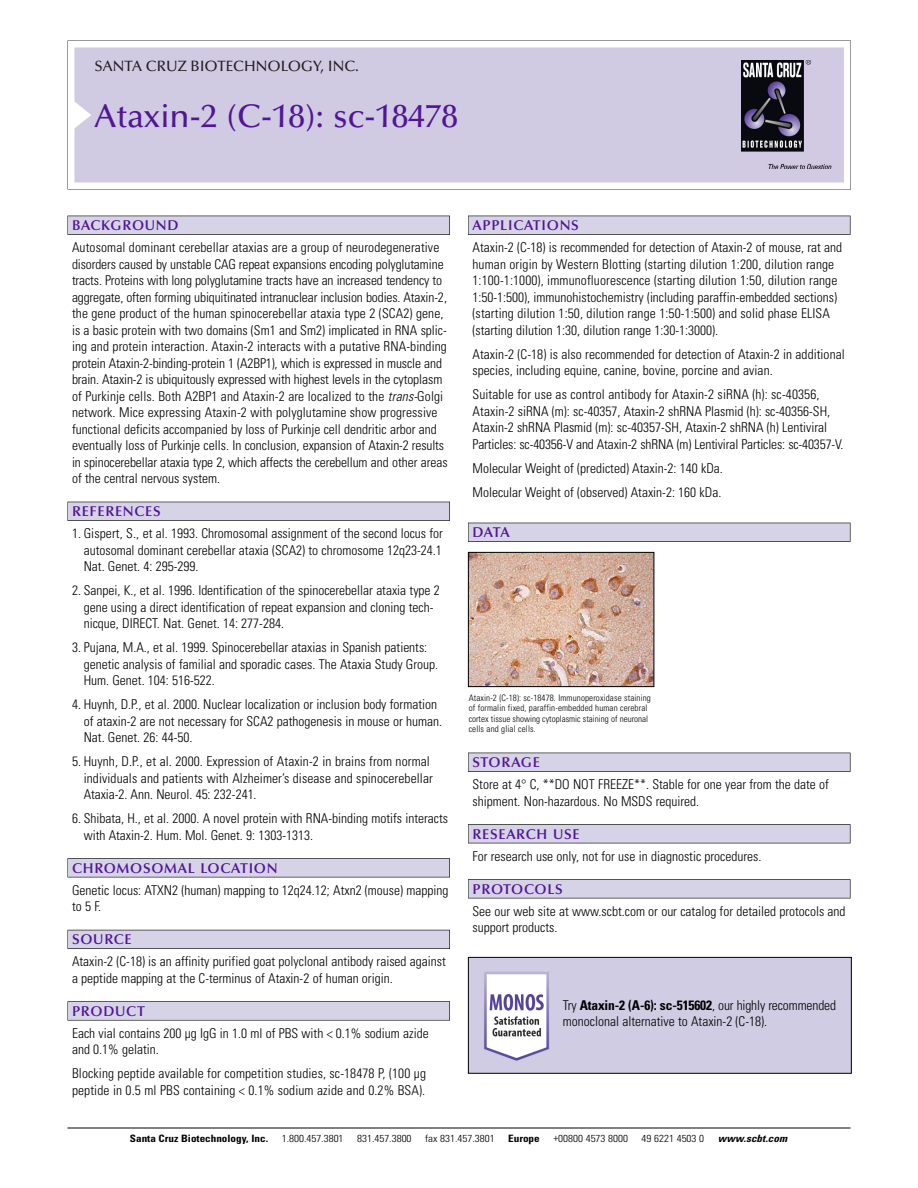
<style>
.page{position:relative;width:918px;height:1188px;background:#fff}
.page>*{position:absolute;margin:0;border:0;box-sizing:border-box;transform-origin:0 0}
.t1{font:500 33px "Optima";color:#511695}
.t2{font:500 15px "Optima";color:#231f20}
.t3{font:600 14.25px "Optima";letter-spacing:.05em;color:#511695}
.t4{font:300 condensed 13.5px/16.5px "Univers";color:#000}
.t5{font:300 condensed 10.2px "Univers";color:#000;scale:1.1 1}
.t6{font:700 condensed 10.2px "Univers";color:#000;scale:1.1 1}
.t7{font:italic 700 condensed 10.2px "Univers";letter-spacing:.005em;color:#000;scale:1.1 1}
.t8{font:300 condensed 9px/10.5px "Univers";letter-spacing:.015em;color:#000}
.s1{font-style:italic}
.s2{font-weight:700}
</style>
<div class="page">
<svg style="left:68px;top:40px;width:783px;height:149px"></svg>
<div style="left:74px;top:47px;width:770px;height:135px;background:#d1cae3"></div>
<img style="left:741px;top:60px;width:90px;height:108px">
<div style="left:68px;top:216px;width:382px;height:19px;background:#525155"></div>
<div style="left:68px;top:216px;width:381px;height:18px;background:#d7d3e7"></div>
<div style="left:68px;top:502px;width:382px;height:19px;background:#515055"></div>
<div style="left:68px;top:502px;width:381px;height:18px;background:#d7d3e7"></div>
<div style="left:68px;top:858px;width:382px;height:19px;background:#545357"></div>
<div style="left:68px;top:859px;width:381px;height:18px;background:#d7d3e7"></div>
<div style="left:68px;top:930px;width:382px;height:19px;background:#54535a"></div>
<div style="left:68px;top:930px;width:381px;height:18px;background:#d7d3e7"></div>
<svg style="left:68px;top:1001px;width:382px;height:20px"></svg>
<div style="left:68px;top:1002px;width:381px;height:18px;background:#d7d3e7"></div>
<div style="left:468px;top:216px;width:382px;height:19px;background:#525155"></div>
<div style="left:468px;top:216px;width:382px;height:18px;background:#d7d3e7"></div>
<div style="left:468px;top:523px;width:382px;height:19px;background:#515055"></div>
<div style="left:468px;top:523px;width:382px;height:18px;background:#d7d3e7"></div>
<div style="left:468px;top:753px;width:382px;height:19px;background:#525155"></div>
<div style="left:468px;top:753px;width:382px;height:18px;background:#d7d3e7"></div>
<div style="left:468px;top:824px;width:382px;height:19px;background:#525155"></div>
<div style="left:468px;top:825px;width:382px;height:18px;background:#d7d3e7"></div>
<div style="left:468px;top:879px;width:382px;height:19px;background:#545357"></div>
<div style="left:468px;top:880px;width:382px;height:18px;background:#d7d3e7"></div>
<hr style="left:68px;top:1128px;width:782px;height:1px;background:#000">
<img style="left:470px;top:554px;width:182px;height:131px">
<div style="left:468px;top:552px;width:186px;height:135px;border:1px solid #000"></div>
<img style="left:470px;top:959px;width:380px;height:113px">
<div style="left:468px;top:957px;width:384px;height:117px;border:1px solid #000"></div>
<p class="t2" style="left:94px;top:61px;width:266px">SANTA CRUZ BIOTECHNOLOGY, INC.</p>
<h1 class="t1" style="left:94px;top:103px;width:365px">Ataxin-2 (C-18): sc-18478</h1>
<p class="t3" style="left:72px;top:219px;width:108px">BACKGROUND</p>
<p class="t4" style="left:72px;top:240px;width:377px">Autosomal dominant cerebellar ataxias are a group of neurodegenerative disorders caused by unstable CAG repeat expansions encoding polyglutamine tracts. Proteins with long polyglutamine tracts have an increased tendency to aggregate, often forming ubiquitinated intranuclear inclusion bodies. Ataxin-2, the gene product of the human spinocerebellar ataxia type 2 (SCA2) gene, is a basic protein with two domains (Sm1 and Sm2) implicated in RNA splic&shy;ing and protein interaction. Ataxin-2 interacts with a putative RNA-binding protein Ataxin-2-binding-protein 1 (A2BP1), which is expressed in muscle and brain. Ataxin-2 is ubiquitously expressed with highest levels in the cytoplasm of Purkinje cells. Both A2BP1 and Ataxin-2 are localized to the <span class="s1">trans-</span>Golgi network. Mice expressing Ataxin-2 with polyglutamine show progressive functional deficits accompanied by loss of Purkinje cell dendritic arbor and eventually loss of Purkinje cells. In conclusion, expansion of Ataxin-2 results in spinocerebellar ataxia type 2, which affects the cerebellum and other areas of the central nervous system.</p>
<p class="t3" style="left:72px;top:506px;width:90px">REFERENCES</p>
<p class="t4" style="left:84px;top:526px;width:361px;text-align:justify;text-indent:-12px">1. Gispert, S., et al. 1993. Chromosomal assignment of the second locus for autosomal dominant cerebellar ataxia (SCA2) to chromosome 12q23-24.1<br>Nat. Genet. 4: 295-299.</p>
<p class="t4" style="left:84px;top:583px;width:358px;text-indent:-12px">2. Sanpei, K., et al. 1996. Identification of the spinocerebellar ataxia type 2 gene using a direct identification of repeat expansion and cloning tech&shy;nicque, DIRECT. Nat. Genet. 14: 277-284.</p>
<p class="t4" style="left:84px;top:640px;width:356px;text-indent:-12px">3. Pujana, M.A., et al. 1999. Spinocerebellar ataxias in Spanish patients: genetic analysis of familial and sporadic cases. The Ataxia Study Group.<br>Hum. Genet. 104: 516-522.</p>
<p class="t4" style="left:84px;top:697px;width:360px;text-indent:-12px">4. Huynh, D.P., et al. 2000. Nuclear localization or inclusion body formation of ataxin-2 are not necessary for SCA2 pathogenesis in mouse or human.<br>Nat. Genet. 26: 44-50.</p>
<p class="t4" style="left:84px;top:754px;width:351px;text-indent:-12px">5. Huynh, D.P., et al. 2000. Expression of Ataxin-2 in brains from normal individuals and patients with Alzheimer’s disease and spinocerebellar<br>Ataxia-2. Ann. Neurol. 45: 232-241.</p>
<p class="t4" style="left:84px;top:811px;width:366px;text-indent:-12px">6. Shibata, H., et al. 2000. A novel protein with RNA-binding motifs interacts with Ataxin-2. Hum. Mol. Genet. 9: 1303-1313.</p>
<p class="t3" style="left:72px;top:862px;width:207px">CHROMOSOMAL LOCATION</p>
<p class="t4" style="left:72px;top:883px;width:378px">Genetic locus: ATXN2 (human) mapping to 12q24.12; Atxn2 (mouse) mapping to 5 F.</p>
<p class="t3" style="left:72px;top:934px;width:61px">SOURCE</p>
<p class="t4" style="left:72px;top:954px;width:375px">Ataxin-2 (C-18) is an affinity purified goat polyclonal antibody raised against a peptide mapping at the C-terminus of Ataxin-2 of human origin.</p>
<p class="t3" style="left:72px;top:1005px;width:74px">PRODUCT</p>
<p class="t4" style="left:72px;top:1026px;width:358px">Each vial contains 200 µg IgG in 1.0 ml of PBS with &lt; 0.1% sodium azide and 0.1% gelatin.</p>
<p class="t4" style="left:72px;top:1066px;width:356px">Blocking peptide available for competition studies, sc-18478 P, (100 µg peptide in 0.5 ml PBS containing &lt; 0.1% sodium azide and 0.2% BSA).</p>
<p class="t3" style="left:473px;top:219px;width:108px">APPLICATIONS</p>
<p class="t4" style="left:473px;top:240px;width:371px">Ataxin-2 (C-18) is recommended for detection of Ataxin-2 of mouse, rat and human origin by Western Blotting (starting dilution 1:200, dilution range 1:100-1:1000), immunofluorescence (starting dilution 1:50, dilution range 1:50-1:500), immunohistochemistry (including paraffin-embedded sections) (starting dilution 1:50, dilution range 1:50-1:500) and solid phase ELISA (starting dilution 1:30, dilution range 1:30-1:3000).</p>
<p class="t4" style="left:473px;top:347px;width:374px">Ataxin-2 (C-18) is also recommended for detection of Ataxin-2 in additional species, including equine, canine, bovine, porcine and avian.</p>
<p class="t4" style="left:473px;top:387px;width:373px">Suitable for use as control antibody for Ataxin-2 siRNA (h): sc-40356, Ataxin-2 siRNA (m): sc-40357, Ataxin-2 shRNA Plasmid (h): sc-40356-SH, Ataxin-2 shRNA Plasmid (m): sc-40357-SH, Ataxin-2 shRNA (h) Lentiviral Particles: sc-40356-V and Ataxin-2 shRNA (m) Lentiviral Particles: sc-40357-V.</p>
<p class="t4" style="left:473px;top:457px;width:252px;line-height:24px">Molecular Weight of (predicted) Ataxin-2: 140 kDa.<br>Molecular Weight of (observed) Ataxin-2: 160 kDa.</p>
<p class="t3" style="left:473px;top:527px;width:39px">DATA</p>
<p class="t8" style="left:469px;top:693px;width:184px">Ataxin-2 (C-18): sc-18478. Immunoperoxidase staining of formalin fixed, paraffin-embedded human cerebral cortex tissue showing cytoplasmic staining of neuronal cells and glial cells.</p>
<p class="t3" style="left:473px;top:756px;width:69px">STORAGE</p>
<p class="t4" style="left:473px;top:777px;width:358px">Store at 4° C, **DO NOT FREEZE**. Stable for one year from the date of shipment. Non-hazardous. No MSDS required.</p>
<p class="t3" style="left:473px;top:828px;width:109px">RESEARCH USE</p>
<p class="t4" style="left:473px;top:849px;width:290px">For research use only, not for use in diagnostic procedures.</p>
<p class="t3" style="left:473px;top:883px;width:92px">PROTOCOLS</p>
<p class="t4" style="left:473px;top:904px;width:375px">See our web site at www.scbt.com or our catalog for detailed protocols and support products.</p>
<p class="t4" style="left:563px;top:998px;width:275px">Try <span class="s2">Ataxin-2 (A-6): sc-515602</span>, our highly recommended monoclonal alternative to Ataxin-2 (C-18).</p>
<p class="t6" style="left:130px;top:1135px;width:127px">Santa Cruz Biotechnology, Inc.</p>
<p class="t5" style="left:282px;top:1135px;width:58px">1.800.457.3801</p>
<p class="t5" style="left:357px;top:1135px;width:51px">831.457.3800</p>
<p class="t5" style="left:425px;top:1135px;width:65px">fax 831.457.3801</p>
<p class="t6" style="left:508px;top:1135px;width:30px">Europe</p>
<p class="t5" style="left:553px;top:1135px;width:69px">+00800 4573 8000</p>
<p class="t5" style="left:642px;top:1135px;width:58px">49 6221 4503 0</p>
<p class="t7" style="left:718px;top:1135px;width:64px">www.scbt.com</p>
</div>
